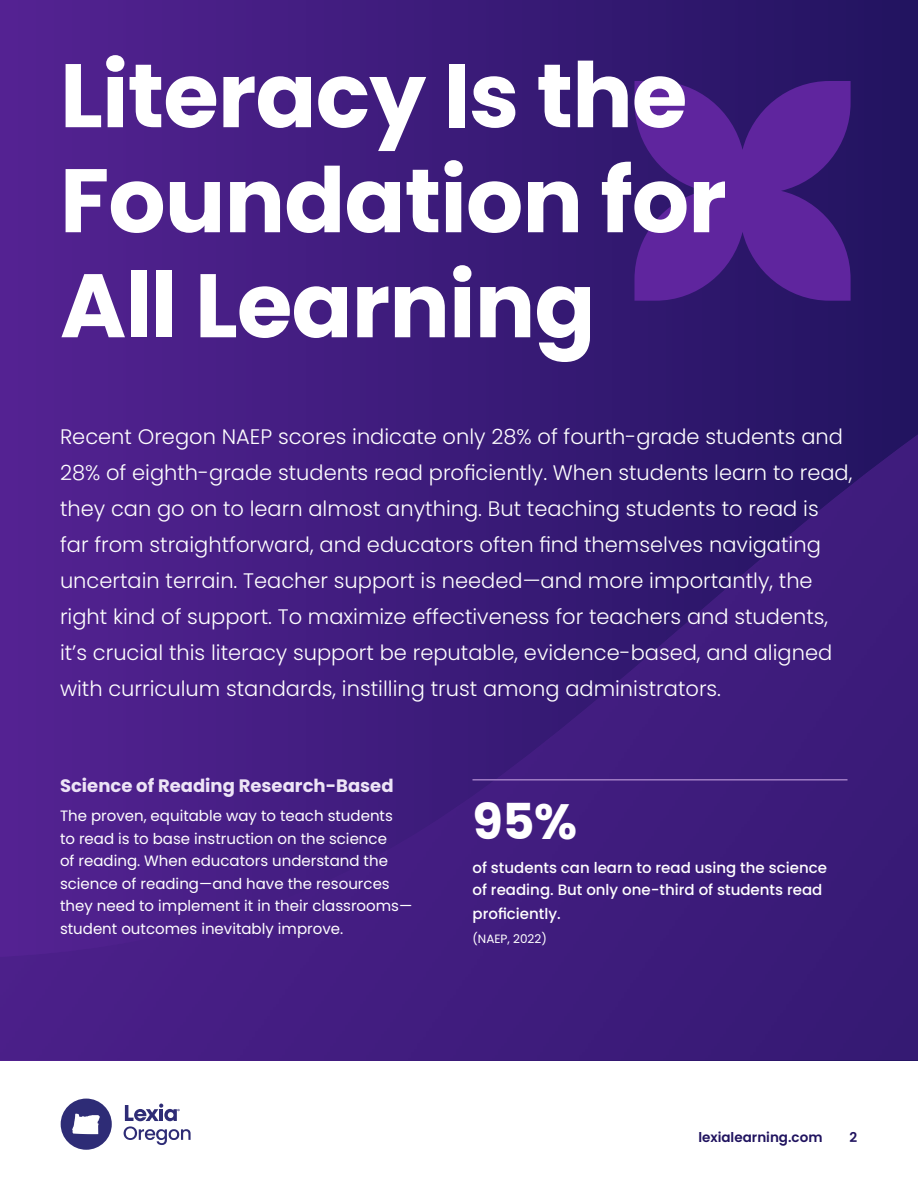
<style>
.page{position:relative;width:918px;height:1188px;background:#fff}
.page>*{position:absolute;margin:0;border:0;box-sizing:border-box;transform-origin:0 0}
.t1{font:700 90px/105px "Poppins";letter-spacing:-.01em;color:#fff}
.t2{font:700 49.5px "Poppins";color:#fff}
.t3{font:300 21px/36px "Poppins";color:#fff}
.t4{font:700 18px "Poppins";color:#ede4f6}
.t5{font:15px/22.5px "Poppins";color:#fff}
.t6{font:500 15px/22.5px "Poppins";color:#fff}
.t7{font:600 13.5px "Poppins";color:#20135f}
.t8{font:12px "Poppins";color:#fff}
</style>
<div class="page">
<svg style="left:124px;top:1104px;width:67px;height:41px"></svg>
<svg style="left:61px;top:1099px;width:51px;height:51px"></svg>
<img style="left:0;top:0;width:918px;height:434px">
<img style="left:0;top:434px;width:918px;height:626px">
<svg style="left:634px;top:81px;width:217px;height:220px;background:#51218f"></svg>
<hr style="left:472px;top:779px;width:376px;height:2px;background:#9f7cc4">
<h1 class="t1" style="left:60px;top:44px;width:668px">Literacy Is the<br>Foundation for<br>All Learning</h1>
<p class="t3" style="left:60px;top:420px;width:794px">Recent Oregon NAEP scores indicate only 28% of fourth-grade students and 28% of eighth-grade students read proficiently. When students learn to read, they can go on to learn almost anything. But teaching students to read is far from straightforward, and educators often find themselves navigating uncertain terrain. Teacher support is needed—and more importantly, the right kind of support. To maximize effectiveness for teachers and students, it’s crucial this literacy support be reputable, evidence-based, and aligned with curriculum standards, instilling trust among administrators.</p>
<p class="t4" style="left:60px;top:775px;width:335px">Science of Reading Research-Based</p>
<p class="t5" style="left:60px;top:805px;width:354px">The proven, equitable way to teach students<br>to read is to base instruction on the science<br>of reading. When educators understand the science of reading—and have the resources they need to implement it in their classrooms— student outcomes inevitably improve.</p>
<h2 class="t2" style="left:472px;top:792px;width:106px">95%</h2>
<p class="t6" style="left:472px;top:858px;width:356px">of students can learn to read using the science of reading. But only one-third of students read</p>
<p class="t6" style="left:472px;top:903px;width:90px">proficiently.</p>
<p class="t8" style="left:472px;top:932px;width:76px">(NAEP, 2022)</p>
<p class="t7" style="left:698px;top:1132px;width:126px">lexialearning.com</p>
<p class="t7" style="left:850px;top:1132px;width:9px">2</p>
</div>
